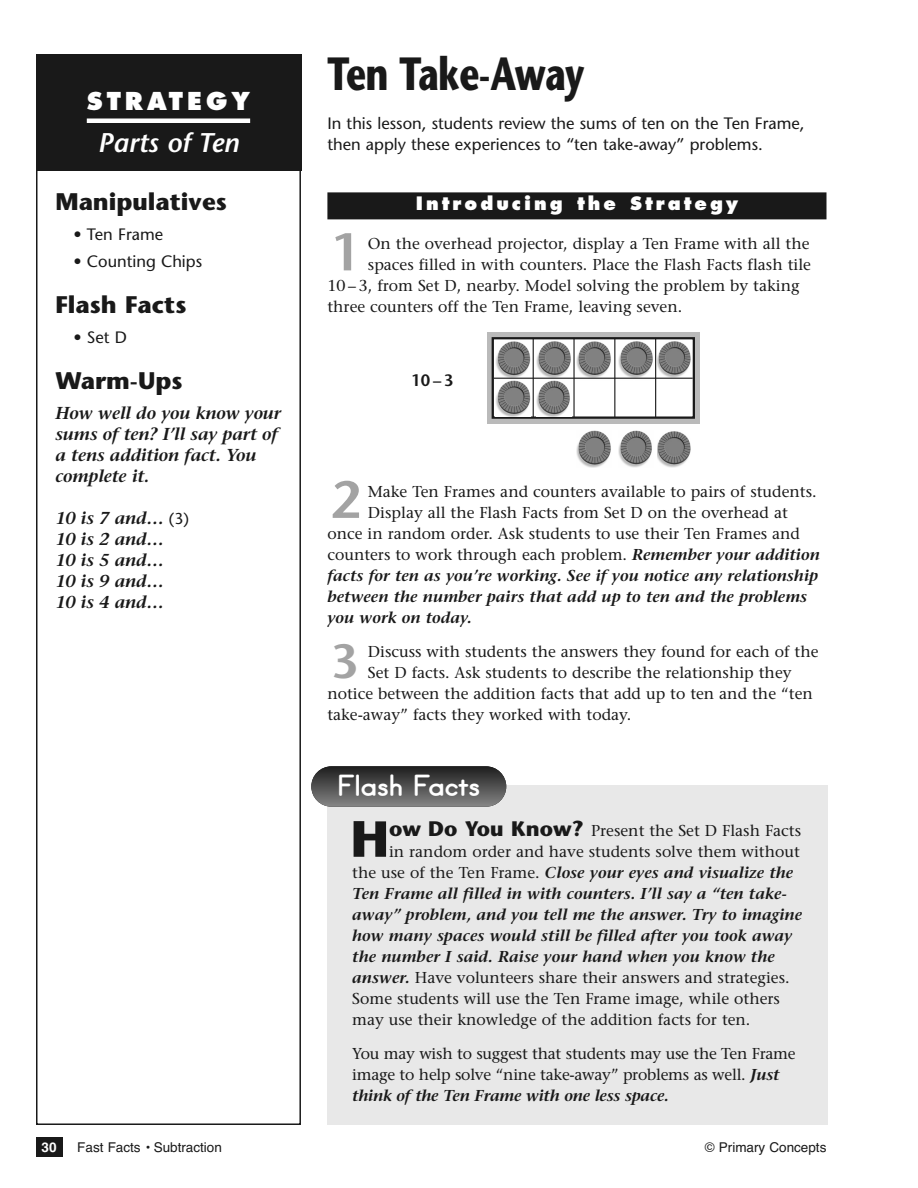
<style>
.page{position:relative;width:918px;height:1188px;background:#fff}
.page>*{position:absolute;margin:0;border:0;box-sizing:border-box;transform-origin:0 0}
.t1{font:600 52.2px "Stone Sans";color:#a3a3a3}
.t2{font:700 51px "Stone Sans";color:#191919}
.t3{font:600 48px "Stone Sans";color:#a3a3a3}
.t4{font:700 46.5px "Stone Sans";letter-spacing:-.02em;color:#191919;scale:.75 1}
.t5{font:500 36px "Primary 1";letter-spacing:.02em;color:#fff}
.t6{font:italic 600 27px "Stone Sans";color:#fff}
.t7{font:700 24px "Stone Sans";color:#191919}
.t8{font:800 24px "Futura";letter-spacing:.165em;color:#fff}
.t9{font:800 18px "Futura";letter-spacing:.165em;color:#fff}
.t10{font:italic 600 17.25px/21px "Stone Serif";letter-spacing:-.01em;color:#191919}
.t11{font:16.5px/21px "Stone Sans";color:#191919}
.t12{font:600 16.5px "Stone Sans";color:#191919}
.t13{font:15.75px/21px "Stone Serif";color:#191919}
.t14{font:italic 600 15.75px "Stone Serif";color:#191919}
.t15{font:13.5px "Helvetica";color:#191919}
.t16{font:700 13.5px "Helvetica";color:#fff}
.s1{font-family:"Stone Sans";font-weight:400;font-style:normal;font-size:15.75px}
.s2{font-weight:600;font-style:italic}
.s3{font-family:"Stone Sans";font-weight:700;font-size:21px}
.s4{font-weight:400;font-style:normal}
</style>
<div class="page">
<div style="left:36px;top:1137px;width:26px;height:19px;background:#191919"></div>
<div style="left:327px;top:192px;width:500px;height:27px;background:#191919"></div>
<div style="left:327px;top:786px;width:501px;height:339px;background:#e8e8e8"></div>
<div style="left:311px;top:766px;width:195px;height:41px;background:linear-gradient(to bottom,#1d1d1d,#868686);border-radius:20px"></div>
<div style="left:36px;top:54px;width:265px;height:116px;background:#191919"></div>
<div style="left:36px;top:54px;width:265px;height:1071px;border:2px solid #191919"></div>
<div style="left:87px;top:118px;width:163px;height:5px;background:#fff"></div>
<div style="left:487px;top:332px;width:213px;height:92px;background:#bababa"></div>
<div style="left:494px;top:339px;width:199px;height:77px;background:#fff"></div>
<div style="left:492px;top:337px;width:203px;height:82px;border:2px solid #191919"></div>
<hr style="left:533px;top:338px;width:1px;height:80px;background:#191919">
<hr style="left:573px;top:338px;width:2px;height:80px;background:#191919">
<hr style="left:614px;top:338px;width:1px;height:80px;background:#191919">
<hr style="left:655px;top:338px;width:1px;height:80px;background:#191919">
<img style="left:496px;top:341px;width:35px;height:76px">
<img style="left:537px;top:341px;width:35px;height:75px">
<img style="left:577px;top:341px;width:35px;height:37px">
<img style="left:619px;top:341px;width:35px;height:37px">
<img style="left:657px;top:341px;width:34px;height:37px">
<img style="left:577px;top:430px;width:34px;height:37px">
<img style="left:618px;top:430px;width:34px;height:38px">
<img style="left:657px;top:431px;width:34px;height:36px">
<hr style="left:494px;top:378px;width:199px;height:1px;background:#191919">
<h3 class="t8" style="left:87px;top:90px;width:165px">STRATEGY</h3>
<h3 class="t6" style="left:98px;top:132px;width:143px">Parts of Ten</h3>
<h3 class="t7" style="left:56px;top:193px;width:173px">Manipulatives</h3>
<p class="t11" style="left:74px;top:226px;width:91px">• Ten Frame</p>
<p class="t11" style="left:74px;top:253px;width:130px">• Counting Chips</p>
<h3 class="t7" style="left:56px;top:296px;width:132px">Flash Facts</h3>
<p class="t11" style="left:74px;top:329px;width:55px">• Set D</p>
<h3 class="t7" style="left:56px;top:372px;width:129px">Warm-Ups</h3>
<p class="t10" style="left:56px;top:405px;width:227px">How well do you know your sums of ten? I’ll say part of a tens addition fact. You complete it.</p>
<p class="t10" style="left:56px;top:510px;width:135px">10 is 7 and… <span class="s1">(3)<br></span>10 is 2 and…<br>10 is 5 and…<br>10 is 9 and…<br>10 is 4 and…</p>
<h3 class="t4" style="left:327px;top:55px;width:344px">Ten Take-Away</h3>
<p class="t11" style="left:327px;top:114px;width:479px">In this lesson, students review the sums of ten on the Ten Frame, then apply these experiences to “ten take-away” problems.</p>
<p class="t9" style="left:416px;top:196px;width:323px">Introducing the Strategy</p>
<h1 class="t1" style="left:330px;top:232px;width:31px">1</h1>
<p class="t13" style="left:368px;top:235px;width:443px">On the overhead projector, display a Ten Frame with all the</p>
<p class="t13" style="left:368px;top:256px;width:445px">spaces filled in with counters. Place the Flash Facts flash tile</p>
<p class="t13" style="left:327px;top:277px;width:474px">10 – 3, from Set D, nearby. Model solving the problem by taking</p>
<p class="t13" style="left:327px;top:298px;width:356px">three counters off the Ten Frame, leaving seven.</p>
<p class="t12" style="left:411px;top:374px;width:44px">10–3</p>
<h1 class="t1" style="left:330px;top:480px;width:31px">2</h1>
<p class="t13" style="left:368px;top:483px;width:450px">Make Ten Frames and counters available to pairs of students.</p>
<p class="t13" style="left:368px;top:504px;width:421px">Display all the Flash Facts from Set D on the overhead at</p>
<p class="t13" style="left:327px;top:525px;width:474px">once in random order. Ask students to use their Ten Frames and</p>
<p class="t13" style="left:327px;top:546px;width:494px">counters to work through each problem. <span class="s2">Remember your addition</span></p>
<p class="t14" style="left:327px;top:569px;width:492px">facts for ten as you’re working. See if you notice any relationship</p>
<p class="t14" style="left:327px;top:590px;width:481px">between the number pairs that add up to ten and the problems</p>
<p class="t14" style="left:327px;top:611px;width:146px">you work on today.</p>
<h3 class="t3" style="left:332px;top:643px;width:29px">3</h3>
<p class="t13" style="left:368px;top:643px;width:452px">Discuss with students the answers they found for each of the</p>
<p class="t13" style="left:368px;top:664px;width:425px">Set D facts. Ask students to describe the relationship they</p>
<p class="t13" style="left:327px;top:685px;width:487px">notice between the addition facts that add up to ten and the “ten</p>
<p class="t13" style="left:327px;top:706px;width:305px">take-away” facts they worked with today.</p>
<h3 class="t5" style="left:338px;top:774px;width:143px">Flash Facts</h3>
<h2 class="t2" style="left:351px;top:819px;width:40px">H</h2>
<p class="t13" style="left:389px;top:821px;width:414px"><span class="s3">ow Do You Know?</span> Present the Set D Flash Facts</p>
<p class="t13" style="left:389px;top:842px;width:412px">in random order and have students solve them without</p>
<p class="t14" style="left:352px;top:866px;width:443px"><span class="s4">the use of the Ten Frame.</span> Close your eyes and visualize the</p>
<p class="t14" style="left:352px;top:887px;width:436px">Ten Frame all filled in with counters. I’ll say a “ten take-</p>
<p class="t14" style="left:352px;top:908px;width:451px">away” problem, and you tell me the answer. Try to imagine</p>
<p class="t14" style="left:352px;top:929px;width:442px">how many spaces would still be filled after you took away</p>
<p class="t14" style="left:352px;top:950px;width:424px">the number I said. Raise your hand when you know the</p>
<p class="t13" style="left:352px;top:968px;width:439px"><span class="s2">answer.</span> Have volunteers share their answers and strategies.</p>
<p class="t13" style="left:352px;top:989px;width:429px">Some students will use the Ten Frame image, while others</p>
<p class="t13" style="left:352px;top:1010px;width:400px">may use their knowledge of the addition facts for ten.</p>
<p class="t13" style="left:352px;top:1045px;width:445px">You may wish to suggest that students may use the Ten Frame image to help solve “nine take-away” problems as well. <span class="s2">Just think of the Ten Frame with one less space.</span></p>
<p class="t16" style="left:42px;top:1142px;width:17px">30</p>
<p class="t15" style="left:77px;top:1142px;width:146px">Fast Facts • Subtraction</p>
<p class="t15" style="left:705px;top:1142px;width:123px">© Primary Concepts</p>
</div>
